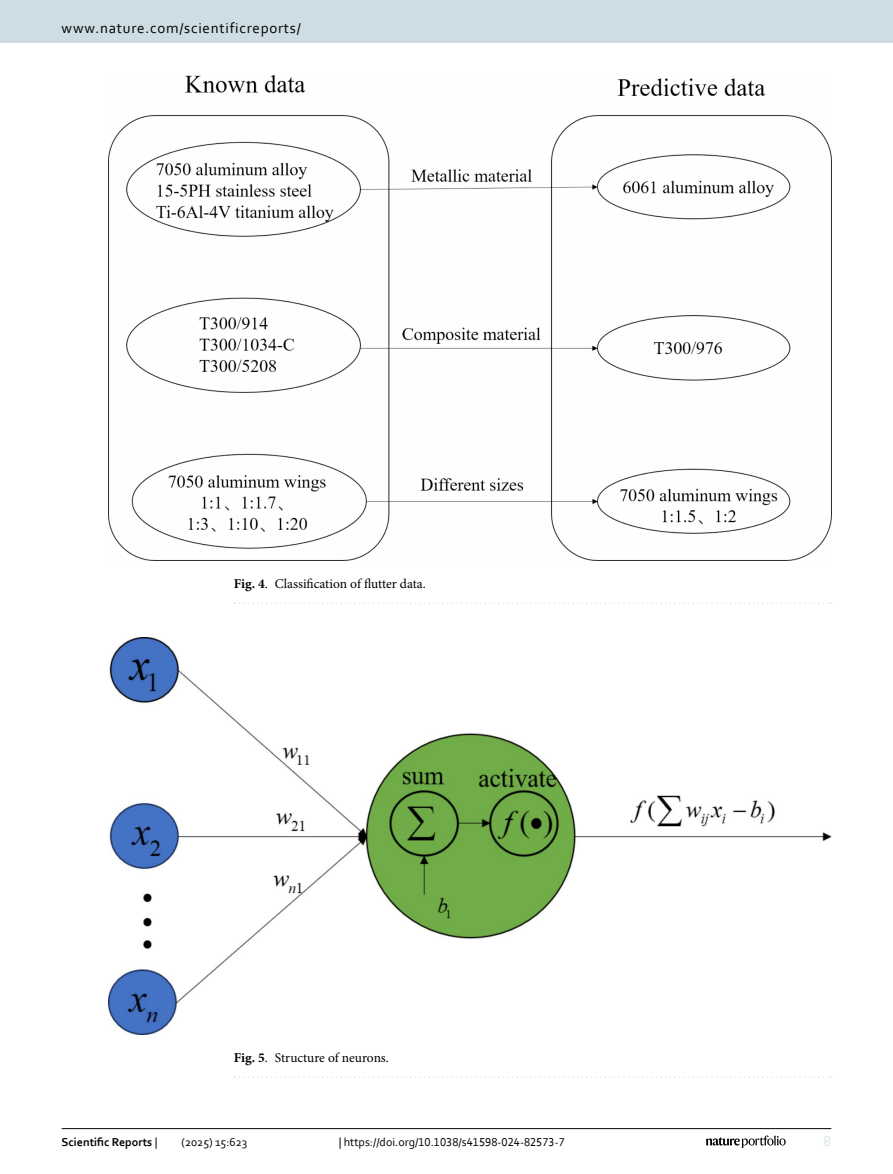
<style>
.page{position:relative;width:893px;height:1174px;background:#fff}
.page>*{position:absolute;margin:0;border:0;box-sizing:border-box;transform-origin:0 0}
.t1{font:15px "Corbel";letter-spacing:.05em;color:#000}
.t2{font:15px "Corbel";color:#d9e4eb}
.Figure_Caption{font:13.5px "Minion Pro";color:#000}
.t3{font:12px "Corbel";color:#000}
.t4{font:700 12px "Corbel";color:#000}
.s1{font-weight:700}
.s2{font-weight:400}
</style>
<div class="page">
<img style="left:108px;top:637px;width:723px;height:397px">
<svg style="left:235px;top:1076px;width:597px;height:1px"></svg>
<img style="left:108px;top:76px;width:723px;height:484px">
<svg style="left:235px;top:602px;width:597px;height:2px"></svg>
<hr style="left:62px;top:1128px;width:769px;height:1px;background:#000">
<svg style="left:706px;top:1135px;width:80px;height:12px"></svg>
<div style="left:0;top:0;width:893px;height:43px;background:#cedde4"></div>
<p class="t1" style="left:62px;top:18px;width:241px">www.nature.com/scientificreports/</p>
<p class="Figure_Caption" style="left:234px;top:574px;width:194px"><span class="s1">Fig. 4</span>. Classification of flutter data.</p>
<p class="Figure_Caption" style="left:234px;top:1048px;width:157px"><span class="s1">Fig. 5</span>. Structure of neurons.</p>
<p class="t4" style="left:62px;top:1134px;width:97px">Scientific Reports <span class="s2">|</span></p>
<p class="t3" style="left:181px;top:1134px;width:67px">(2025) 15:623</p>
<p class="t3" style="left:339px;top:1134px;width:228px">| https://doi.org/10.1038/s41598-024-82573-7</p>
<p class="t2" style="left:824px;top:1132px;width:9px">8</p>
</div>
